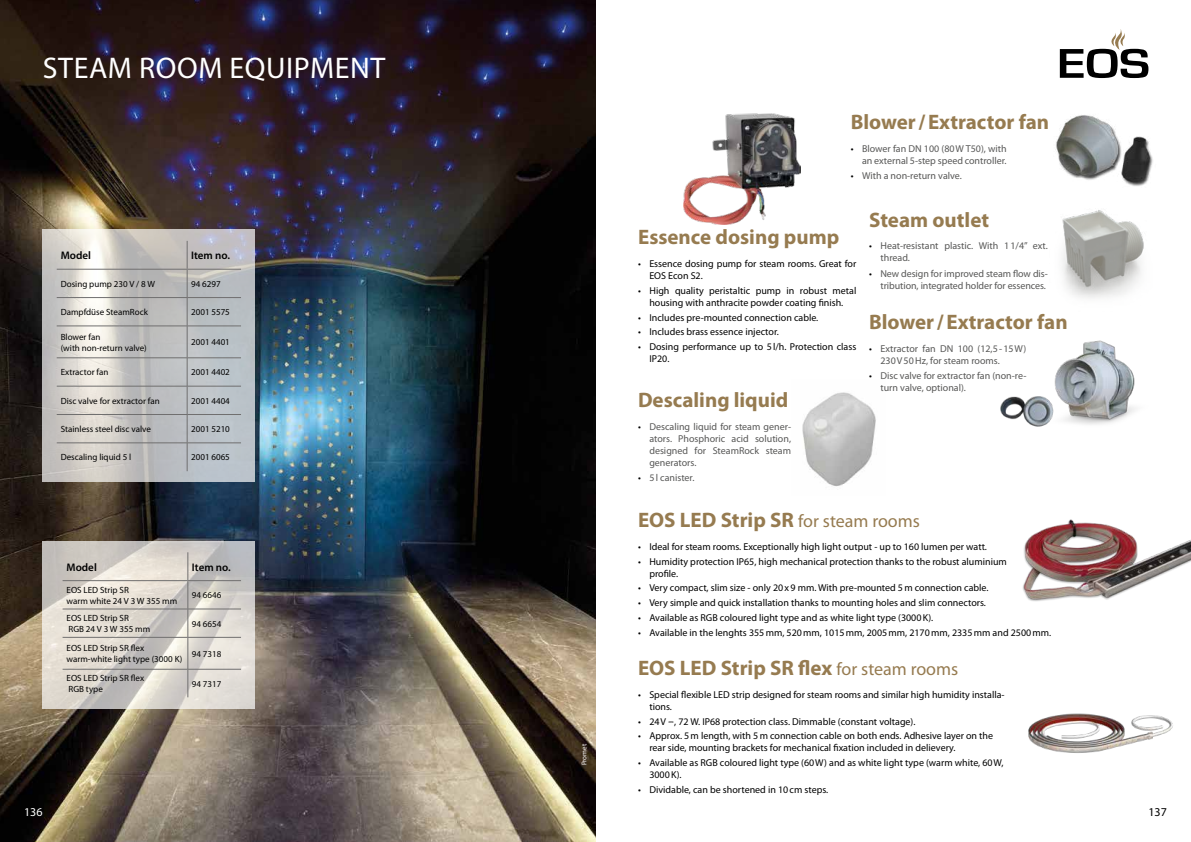
<style>
.page{position:relative;width:1191px;height:842px;background:#fff}
.page>*{position:absolute;margin:0;border:0;box-sizing:border-box;transform-origin:0 0}
.t1{font:30px "Myriad Pro";letter-spacing:.02em;color:#fff}
.t2{font:700 21px "Myriad Pro";color:#967b50}
.t3{font:12px "Myriad Pro";color:#000}
.t4{font:12px "Myriad Pro";color:#fff}
.t5{font:600 11px "Myriad Pro";color:#000}
.t6{font:10px/12px "Myriad Pro";color:#000}
.t7{font:10px/12px "Myriad Pro";color:#575756}
.t8{font:9px/10.8px "Myriad Pro";color:#000}
.t9{font:7px "Myriad Pro";color:#fff}
.s1{color:#000}
.s2{font-weight:400;font-size:18px}
.s3{font-family:"Cambria Math";font-size:9px}
</style>
<div class="page">
<svg style="left:1059px;top:29px;width:89px;height:49px"></svg>
<img style="left:0;top:0;width:595px;height:842px">
<svg style="left:43px;top:230px;width:212px;height:252px;fill:#bfc2c3"></svg>
<svg style="left:43px;top:541px;width:212px;height:168px"></svg>
<img style="left:1062px;top:210px;width:82px;height:88px">
<img style="left:1054px;top:340px;width:82px;height:85px">
<img style="left:1055px;top:115px;width:98px;height:71px">
<img style="left:1000px;top:389px;width:58px;height:38px">
<img style="left:802px;top:392px;width:74px;height:95px">
<img style="left:683px;top:113px;width:117px;height:112px">
<img style="left:1023px;top:519px;width:168px;height:82px">
<img style="left:1028px;top:713px;width:145px;height:40px">
<svg style="left:187px;top:241px;width:1px;height:85px"></svg>
<hr style="left:187px;top:326px;width:1px;height:32px;background:#706f6f">
<svg style="left:187px;top:359px;width:1px;height:112px"></svg>
<hr style="left:57px;top:269px;width:130px;height:1px;background:#706f6f">
<hr style="left:187px;top:269px;width:54px;height:1px;background:#706f6f">
<hr style="left:57px;top:297px;width:130px;height:1px;background:#706f6f">
<hr style="left:187px;top:297px;width:54px;height:1px;background:#706f6f">
<hr style="left:57px;top:326px;width:130px;height:1px;background:#706f6f">
<hr style="left:187px;top:326px;width:54px;height:1px;background:#706f6f">
<hr style="left:57px;top:358px;width:130px;height:1px;background:#706f6f">
<hr style="left:187px;top:358px;width:54px;height:1px;background:#706f6f">
<hr style="left:187px;top:386px;width:54px;height:1px;background:#706f6f">
<hr style="left:187px;top:414px;width:54px;height:1px;background:#706f6f">
<hr style="left:187px;top:443px;width:54px;height:1px;background:#706f6f">
<hr style="left:57px;top:386px;width:130px;height:1px;background:#706f6f">
<hr style="left:57px;top:414px;width:130px;height:1px;background:#706f6f">
<hr style="left:57px;top:443px;width:130px;height:1px;background:#706f6f">
<svg style="left:188px;top:552px;width:1px;height:85px"></svg>
<hr style="left:188px;top:638px;width:1px;height:31px;background:#706f6f">
<svg style="left:188px;top:670px;width:1px;height:27px"></svg>
<hr style="left:63px;top:580px;width:125px;height:1px;background:#706f6f">
<hr style="left:188px;top:580px;width:53px;height:1px;background:#706f6f">
<hr style="left:63px;top:609px;width:125px;height:1px;background:#706f6f">
<hr style="left:188px;top:609px;width:53px;height:1px;background:#706f6f">
<hr style="left:63px;top:637px;width:125px;height:1px;background:#706f6f">
<hr style="left:188px;top:637px;width:53px;height:1px;background:#706f6f">
<hr style="left:63px;top:669px;width:125px;height:1px;background:#706f6f">
<hr style="left:188px;top:669px;width:53px;height:1px;background:#706f6f">
<h1 class="t1" style="left:43px;top:49px;width:344px">STEAM ROOM EQUIPMENT</h1>
<p class="t5" style="left:61px;top:248px;width:32px">Model</p>
<p class="t5" style="left:191px;top:248px;width:40px">Item no.</p>
<p class="t8" style="left:61px;top:278px;width:96px">Dosing pump 230 V / 8 W</p>
<p class="t8" style="left:191px;top:278px;width:31px">94 6297</p>
<p class="t8" style="left:61px;top:307px;width:89px">Dampfdüse SteamRock</p>
<p class="t8" style="left:191px;top:307px;width:40px">2001 5575</p>
<p class="t8" style="left:61px;top:331px;width:88px">Blower fan<br>(with non-return valve)</p>
<p class="t8" style="left:191px;top:337px;width:40px">2001 4401</p>
<p class="t8" style="left:61px;top:367px;width:49px">Extractor fan</p>
<p class="t8" style="left:191px;top:367px;width:40px">2001 4402</p>
<p class="t8" style="left:61px;top:395px;width:101px">Disc valve for extractor fan</p>
<p class="t8" style="left:191px;top:395px;width:40px">2001 4404</p>
<p class="t8" style="left:61px;top:423px;width:92px">Stainless steel disc valve</p>
<p class="t8" style="left:191px;top:423px;width:40px">2001 5210</p>
<p class="t8" style="left:61px;top:452px;width:72px">Descaling liquid 5 l</p>
<p class="t8" style="left:191px;top:452px;width:40px">2001 6065</p>
<p class="t5" style="left:67px;top:560px;width:32px">Model</p>
<p class="t5" style="left:192px;top:560px;width:40px">Item no.</p>
<p class="t8" style="left:67px;top:584px;width:112px">EOS LED Strip SR<br>warm white 24 V 3 W 355 mm</p>
<p class="t8" style="left:192px;top:590px;width:31px">94 6646</p>
<p class="t8" style="left:67px;top:613px;width:85px">EOS LED Strip SR<br>RGB 24 V 3 W 355 mm</p>
<p class="t8" style="left:192px;top:618px;width:31px">94 6654</p>
<p class="t8" style="left:67px;top:643px;width:117px">EOS LED Strip SR flex warm-white light type (3000 K)</p>
<p class="t8" style="left:192px;top:648px;width:31px">94 7318</p>
<p class="t8" style="left:67px;top:673px;width:79px">EOS LED Strip SR flex<br>RGB type</p>
<p class="t8" style="left:192px;top:678px;width:31px">94 7317</p>
<p class="t4" style="left:24px;top:804px;width:20px">136</p>
<p class="t9" style="left:580px;top:765px;width:23px;rotate:-90deg">Promet</p>
<h2 class="t2" style="left:850px;top:108px;width:200px">Blower/Extractor fan</h2>
<p class="t7" style="left:850px;top:143px;width:157px;text-align:right"><span class="s1">•</span> Blower fan DN 100 (80W T50), with an external 5-step speed controller.</p>
<p class="t7" style="left:850px;top:169px;width:113px"><span class="s1">•</span> With a non-return valve.</p>
<h2 class="t2" style="left:638px;top:223px;width:203px">Essence dosing pump</h2>
<p class="t6" style="left:649px;top:257px;width:208px;text-indent:-11px">• Essence dosing pump for steam rooms. Great for<br>EOS Econ S2.</p>
<p class="t6" style="left:638px;top:284px;width:220px;text-align:center">• High quality peristaltic pump in robust metal housing with anthracite powder coating finish.</p>
<p class="t6" style="left:638px;top:311px;width:182px">• Includes pre-mounted connection cable.</p>
<p class="t6" style="left:638px;top:326px;width:142px">• Includes brass essence injector.</p>
<p class="t6" style="left:649px;top:341px;width:208px;text-indent:-11px">• Dosing performance up to 5l/h. Protection class<br>IP20.</p>
<h2 class="t2" style="left:638px;top:387px;width:152px">Descaling liquid</h2>
<p class="t7" style="left:649px;top:421px;width:143px;text-align:justify;text-indent:-11px"><span class="s1">•</span> Descaling liquid for steam gener&shy;ators. Phosphoric acid solution, designed for SteamRock steam generators.</p>
<p class="t7" style="left:638px;top:472px;width:58px"><span class="s1">•</span> 5l canister.</p>
<h2 class="t2" style="left:869px;top:206px;width:121px">Steam outlet</h2>
<p class="t7" style="left:880px;top:240px;width:169px;text-indent:-11px"><span class="s1">•</span> Heat-resistant plastic. With 11/4” ext. thread.</p>
<p class="t7" style="left:869px;top:267px;width:180px;text-align:right"><span class="s1">•</span> New design for improved steam flow dis&shy;tribution, integrated holder for essences.</p>
<h2 class="t2" style="left:869px;top:308px;width:200px">Blower/Extractor fan</h2>
<p class="t7" style="left:880px;top:342px;width:147px;text-indent:-11px"><span class="s1">•</span> Extractor fan DN 100 (12,5-15W)<br>230V50Hz, for steam rooms.</p>
<p class="t7" style="left:880px;top:369px;width:147px;text-indent:-11px"><span class="s1">•</span> Disc valve for extractor fan (non-re&shy;turn valve, optional).</p>
<h2 class="t2" style="left:638px;top:506px;width:283px">EOS LED Strip SR <span class="s2">for steam rooms</span></h2>
<p class="t6" style="left:638px;top:540px;width:350px">• Ideal for steam rooms. Exceptionally high light output - up to 160 lumen per watt.</p>
<p class="t6" style="left:649px;top:555px;width:359px;text-indent:-11px">• Humidity protection IP65, high mechanical protection thanks to the robust aluminium profile.</p>
<p class="t6" style="left:638px;top:582px;width:352px">• Very compact, slim size - only 20x9 mm. With pre-mounted 5m connection cable.</p>
<p class="t6" style="left:638px;top:597px;width:349px">• Very simple and quick installation thanks to mounting holes and slim connectors.</p>
<p class="t6" style="left:638px;top:612px;width:297px">• Available as RGB coloured light type and as white light type (3000K).</p>
<p class="t6" style="left:638px;top:626px;width:415px">• Available in the lenghts 355mm, 520mm, 1015mm, 2005mm, 2170mm, 2335mm and 2500mm.</p>
<h2 class="t2" style="left:638px;top:654px;width:322px">EOS LED Strip SR flex <span class="s2">for steam rooms</span></h2>
<p class="t6" style="left:649px;top:688px;width:357px;text-indent:-11px">• Special flexible LED strip designed for steam rooms and similar high humidity installa&shy;tions.</p>
<p class="t6" style="left:638px;top:715px;width:279px">• 24V <span class="s3">⎓</span>, 72 W. IP68 protection class. Dimmable (constant voltage).</p>
<p class="t6" style="left:649px;top:730px;width:345px;text-indent:-11px">• Approx. 5m length, with 5m connection cable on both ends. Adhesive layer on the rear side, mounting brackets for mechanical fixation included in delievery.</p>
<p class="t6" style="left:649px;top:757px;width:356px;text-indent:-11px">• Available as RGB coloured light type (60W) and as white light type (warm white, 60W,<br>3000K).</p>
<p class="t6" style="left:638px;top:784px;width:192px">• Dividable, can be shortened in 10cm steps.</p>
<p class="t3" style="left:1148px;top:804px;width:20px">137</p>
</div>
